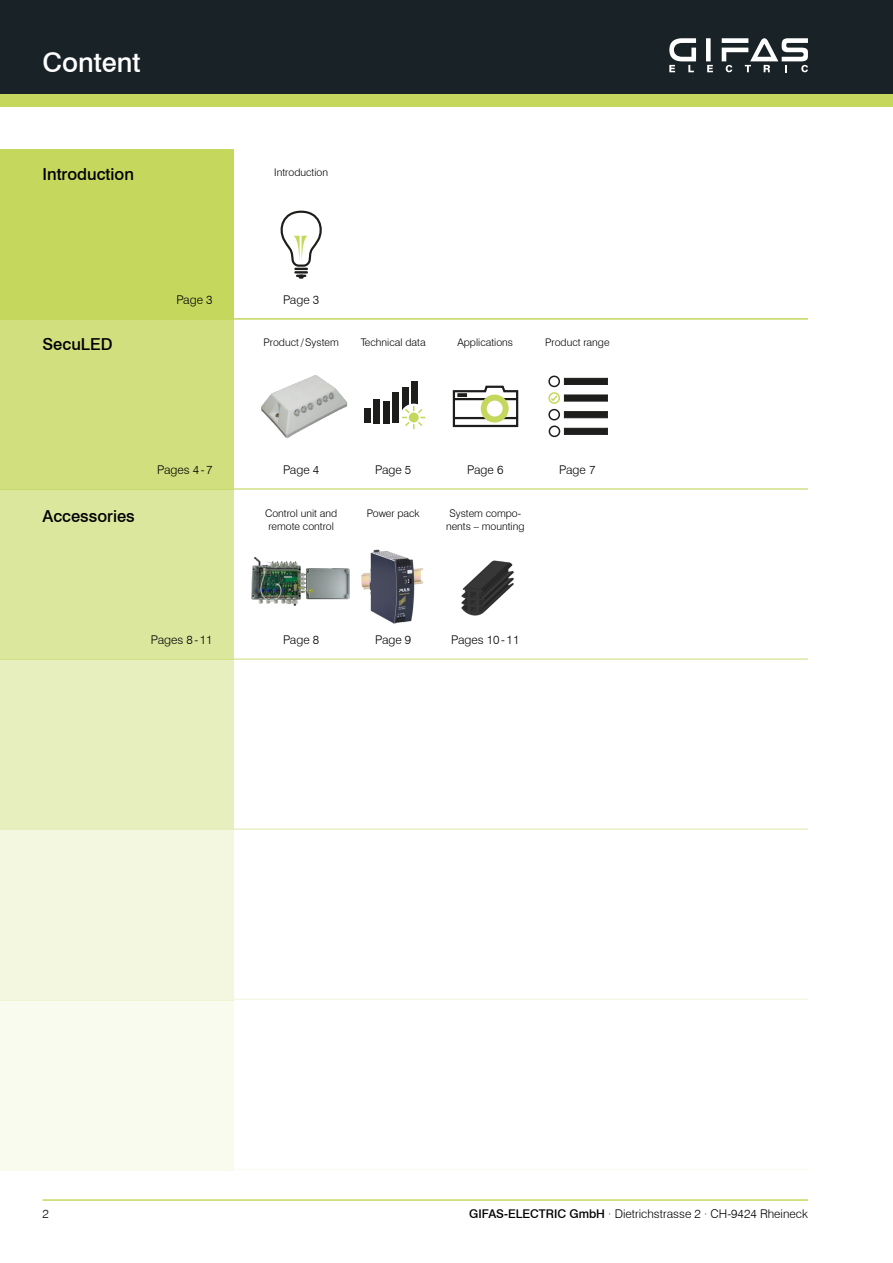
<style>
.page{position:relative;width:893px;height:1263px;background:#fff}
.page>*{position:absolute;margin:0;border:0;box-sizing:border-box;transform-origin:0 0}
.t1{font:500 27px "Swiss 721 BT";color:#fff}
.t2{font:500 16.5px "Swiss 721 BT";color:#000}
.t3{font:300 12px "Swiss 721 BT";color:#000}
.t4{font:300 10.5px/12.6px "Swiss 721 BT";color:#000;text-align:center}
.s1{font-weight:500}
</style>
<div class="page">
<div style="left:0;top:89px;width:893px;height:17px;background:#c6d75e"></div>
<div style="left:0;top:0;width:893px;height:94px;background:#192226"></div>
<hr style="left:234px;top:318px;width:574px;height:2px;background:#c6d75e">
<hr style="left:234px;top:488px;width:574px;height:2px;background:#d3df84">
<hr style="left:234px;top:658px;width:574px;height:2px;background:#dee7a6">
<hr style="left:234px;top:828px;width:574px;height:2px;background:#e9efc6">
<hr style="left:234px;top:998px;width:574px;height:2px;background:#f4f7e4">
<hr style="left:234px;top:1169px;width:574px;height:1px;background:#fafbf2">
<div style="left:0;top:150px;width:234px;height:170px;background:#c6d75e"></div>
<div style="left:0;top:320px;width:234px;height:170px;background:#d1df7e"></div>
<div style="left:0;top:490px;width:234px;height:170px;background:#dce79e"></div>
<div style="left:0;top:660px;width:234px;height:170px;background:#e8efbf"></div>
<div style="left:0;top:830px;width:234px;height:170px;background:#f3f7df"></div>
<div style="left:0;top:1000px;width:234px;height:170px;background:#f9fbef"></div>
<div style="left:706px;top:38px;width:5px;height:23px;background:#fff"></div>
<svg style="left:669px;top:38px;width:27px;height:34px"></svg>
<svg style="left:707px;top:65px;width:6px;height:7px"></svg>
<svg style="left:722px;top:38px;width:86px;height:34px"></svg>
<hr style="left:43px;top:1199px;width:765px;height:2px;background:#c6d75e">
<img style="left:261px;top:375px;width:86px;height:63px">
<img style="left:361px;top:549px;width:62px;height:75px">
<img style="left:251px;top:557px;width:99px;height:49px">
<img style="left:461px;top:560px;width:53px;height:56px">
<svg style="left:453px;top:386px;width:65px;height:41px"></svg>
<svg style="left:549px;top:392px;width:11px;height:12px"></svg>
<div style="left:549px;top:409px;width:11px;height:11px;border:1px solid #1d1d1b;border-radius:50%"></div>
<div style="left:549px;top:425px;width:11px;height:12px;border:1px solid #1d1d1b;border-radius:50%"></div>
<div style="left:549px;top:376px;width:11px;height:11px;border:1px solid #1d1d1b;border-radius:50%"></div>
<div style="left:564px;top:378px;width:44px;height:7px;background:#1d1d1b;border:1px solid #1d1d1b"></div>
<div style="left:564px;top:395px;width:44px;height:6px;background:#1d1d1b"></div>
<div style="left:564px;top:411px;width:44px;height:7px;background:#1d1d1b;border:1px solid #1d1d1b"></div>
<div style="left:564px;top:428px;width:44px;height:7px;background:#1d1d1b;border:1px solid #1d1d1b"></div>
<div style="left:373px;top:399px;width:7px;height:24px;background:#1d1d1b"></div>
<div style="left:364px;top:408px;width:6px;height:15px;background:#1d1d1b"></div>
<div style="left:383px;top:401px;width:6px;height:22px;background:#1d1d1b"></div>
<div style="left:392px;top:392px;width:7px;height:31px;background:#1d1d1b"></div>
<div style="left:402px;top:388px;width:6px;height:35px;background:#1d1d1b"></div>
<div style="left:411px;top:381px;width:7px;height:42px;background:#1d1d1b"></div>
<div style="left:400px;top:404px;width:28px;height:27px;background:#fff;border-radius:50%"></div>
<svg style="left:402px;top:406px;width:23px;height:23px"></svg>
<svg style="left:281px;top:211px;width:41px;height:68px"></svg>
<h1 class="t1" style="left:43px;top:46px;width:100px">Content</h1>
<h2 class="t2" style="left:43px;top:164px;width:93px">Introduction</h2>
<p class="t4" style="left:274px;top:166px;width:55px">Introduction</p>
<h2 class="t2" style="left:43px;top:335px;width:72px">SecuLED</h2>
<p class="t3" style="left:176px;top:292px;width:38px">Page 3</p>
<p class="t3" style="left:283px;top:292px;width:38px">Page 3</p>
<p class="t4" style="left:263px;top:336px;width:77px">Product /System</p>
<p class="t4" style="left:361px;top:336px;width:66px">Technical data</p>
<p class="t4" style="left:457px;top:336px;width:57px">Applications</p>
<p class="t4" style="left:545px;top:336px;width:66px">Product range</p>
<h2 class="t2" style="left:43px;top:506px;width:94px">Accessories</h2>
<p class="t3" style="left:157px;top:462px;width:57px">Pages 4-7</p>
<p class="t3" style="left:283px;top:462px;width:38px">Page 4</p>
<p class="t3" style="left:375px;top:462px;width:38px">Page 5</p>
<p class="t3" style="left:467px;top:462px;width:38px">Page 6</p>
<p class="t3" style="left:559px;top:462px;width:38px">Page 7</p>
<p class="t4" style="left:265px;top:507px;width:74px">Control unit and remote control</p>
<p class="t4" style="left:367px;top:507px;width:54px">Power pack</p>
<p class="t4" style="left:446px;top:507px;width:80px">System compo&shy;nents – mounting</p>
<p class="t3" style="left:151px;top:633px;width:63px">Pages 8-11</p>
<p class="t3" style="left:283px;top:633px;width:38px">Page 8</p>
<p class="t3" style="left:375px;top:633px;width:38px">Page 9</p>
<p class="t3" style="left:451px;top:633px;width:70px">Pages 10-11</p>
<p class="t3" style="left:43px;top:1207px;width:8px">2</p>
<p class="t3" style="left:469px;top:1207px;width:340px"><span class="s1">GIFAS-ELECTRIC GmbH</span> · Dietrichstrasse 2 · CH-9424 Rheineck</p>
</div>
